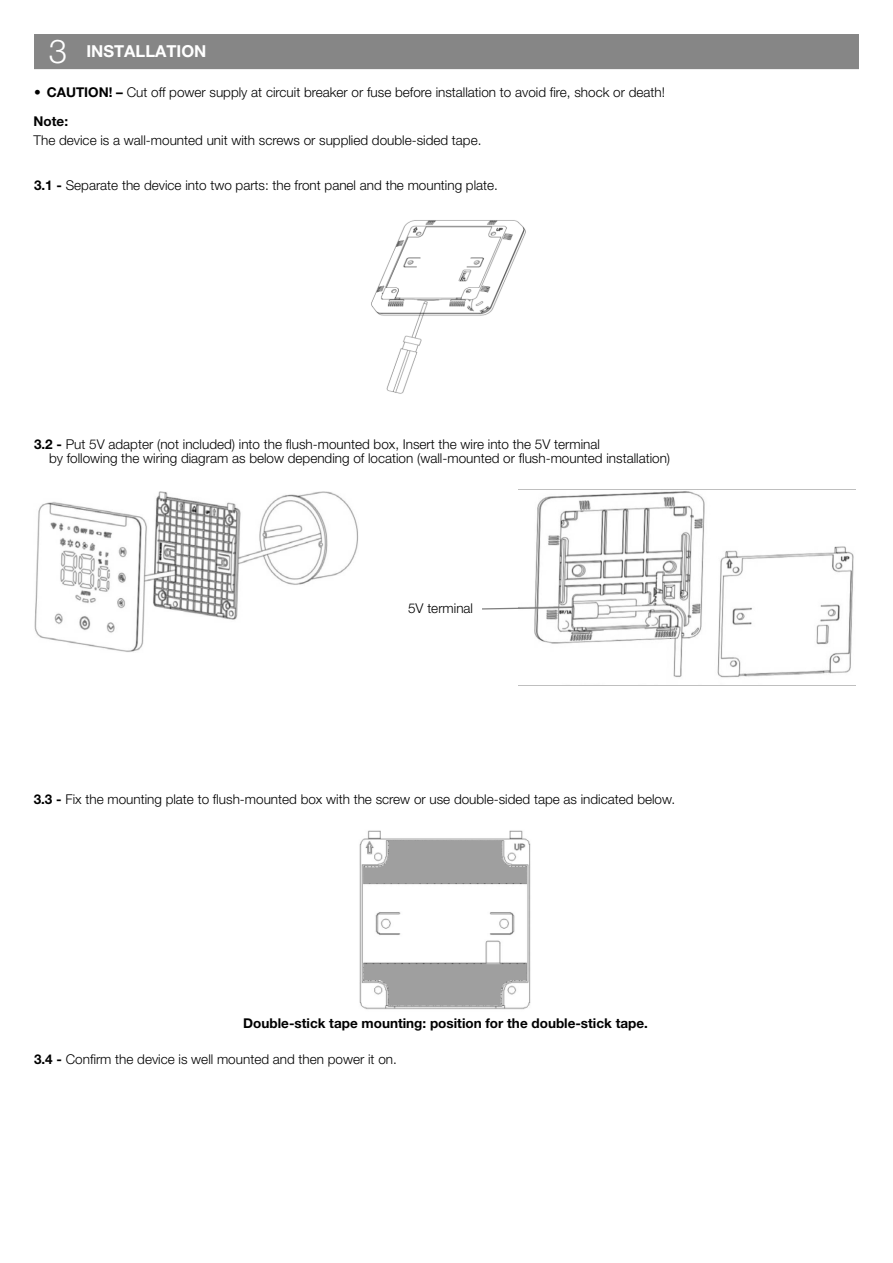
<style>
.page{position:relative;width:893px;height:1263px;background:#fff}
.page>*{position:absolute;margin:0;border:0;box-sizing:border-box;transform-origin:0 0}
.t1{font:300 33px "Helvetica Neue LT Pro";color:#fff}
.titolo{font:700 16.5px "Helvetica Neue LT Pro";color:#fff}
.Basic_UL{font:300 13.5px "Helvetica Neue LT Pro";color:#000}
.t2{font:700 13.5px "Helvetica Neue LT Pro";color:#000}
.s1{font-weight:700}
</style>
<div class="page">
<div style="left:34px;top:34px;width:825px;height:35px;background:#868686"></div>
<img style="left:371px;top:220px;width:155px;height:174px">
<img style="left:34px;top:491px;width:325px;height:161px">
<img style="left:359px;top:830px;width:172px;height:180px">
<img style="left:518px;top:489px;width:338px;height:197px">
<svg style="left:482px;top:606px;width:92px;height:4px"></svg>
<p class="t1" style="left:49px;top:31px;width:20px">3</p>
<p class="titolo" style="left:86px;top:41px;width:122px">INSTALLATION</p>
<p class="Basic_UL" style="left:34px;top:84px;width:632px"><span class="s1">• CAUTION! –</span> Cut off power supply at circuit breaker or fuse before installation to avoid fire, shock or death!</p>
<p class="t2" style="left:34px;top:113px;width:36px">Note:</p>
<p class="Basic_UL" style="left:34px;top:132px;width:449px">The device is a wall-mounted unit with screws or supplied double-sided tape.</p>
<p class="Basic_UL" style="left:34px;top:177px;width:465px"><span class="s1">3.1 -</span> Separate the device into two parts: the front panel and the mounting plate.</p>
<p class="Basic_UL" style="left:34px;top:436px;width:567px"><span class="s1">3.2 -</span> Put 5V adapter (not included) into the flush-mounted box, Insert the wire into the 5V terminal</p>
<p class="Basic_UL" style="left:49px;top:450px;width:623px">by following the wiring diagram as below depending of location (wall-mounted or flush-mounted installation)</p>
<p class="Basic_UL" style="left:408px;top:600px;width:67px">5V terminal</p>
<p class="Basic_UL" style="left:34px;top:791px;width:643px"><span class="s1">3.3 -</span> Fix the mounting plate to flush-mounted box with the screw or use double-sided tape as indicated below.</p>
<p class="t2" style="left:243px;top:1015px;width:406px">Double-stick tape mounting: position for the double-stick tape.</p>
<p class="Basic_UL" style="left:34px;top:1051px;width:364px"><span class="s1">3.4 -</span> Confirm the device is well mounted and then power it on.</p>
</div>
